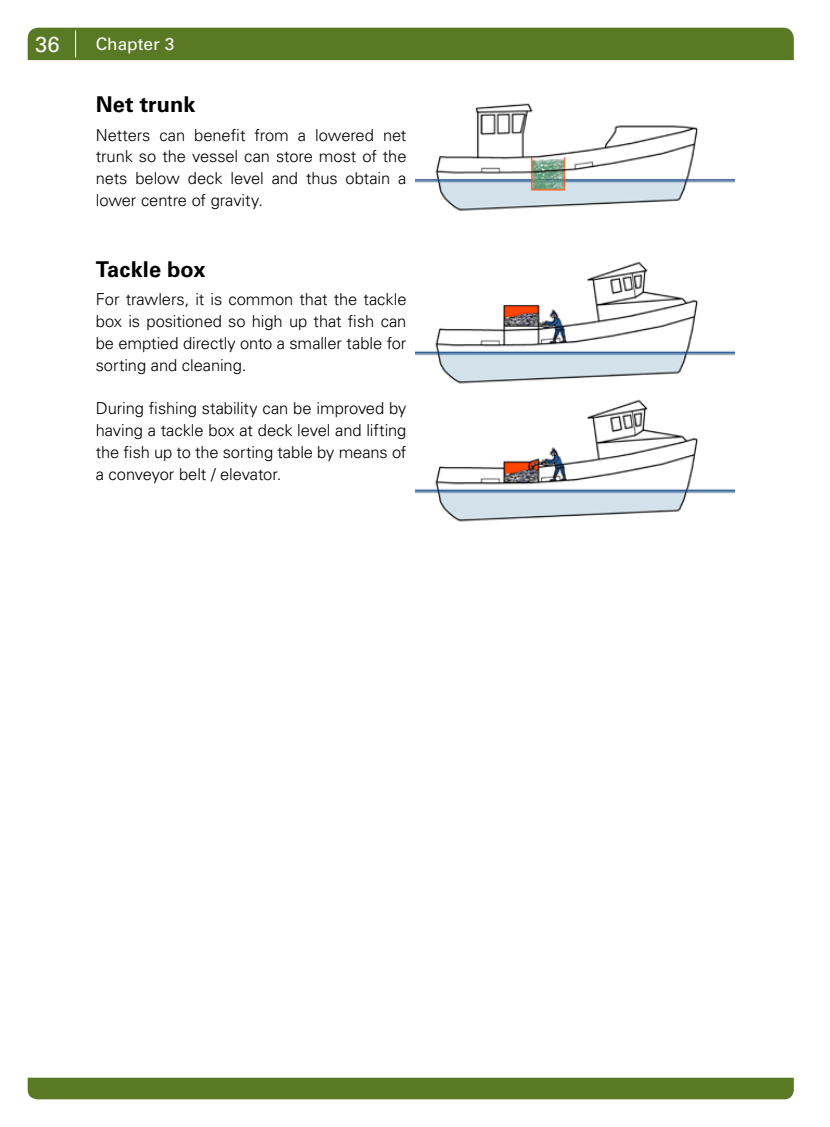
<style>
.page{position:relative;width:830px;height:1127px;background:#fff}
.page>*{position:absolute;margin:0;border:0;box-sizing:border-box;transform-origin:0 0}
.t1{font:700 21.75px "Univers LT Std";letter-spacing:.005em;color:#000}
.t2{font:21.75px "Univers LT Std";color:#fff}
.t3{font:17.25px "Univers LT Std";color:#fff}
.t4{font:300 16.5px/21.8px "Univers LT Std";letter-spacing:-.005em;color:#000;text-align:justify}
</style>
<div class="page">
<div style="left:28px;top:1078px;width:765px;height:21px;background:#597925"></div>
<div style="left:28px;top:28px;width:765px;height:32px;background:#597925"></div>
<img style="left:415px;top:103px;width:318px;height:108px">
<img style="left:415px;top:261px;width:318px;height:123px">
<img style="left:415px;top:399px;width:318px;height:123px">
<h1 class="t2" style="left:35px;top:31px;width:26px">36</h1>
<p class="t3" style="left:96px;top:34px;width:80px">Chapter 3</p>
<h1 class="t1" style="left:96px;top:92px;width:101px">Net trunk</h1>
<p class="t4" style="left:96px;top:124px;width:312px">Netters can benefit from a lowered net trunk so the vessel can store most of the nets below deck level and thus obtain a lower centre of gravity.</p>
<h1 class="t1" style="left:96px;top:257px;width:111px">Tackle box</h1>
<p class="t4" style="left:96px;top:289px;width:312px">For trawlers, it is common that the tackle box is positioned so high up that fish can be emptied directly onto a smaller table for sorting and cleaning.</p>
<p class="t4" style="left:96px;top:398px;width:312px">During fishing stability can be improved by having a tackle box at deck level and lifting the fish up to the sorting table by means of a conveyor belt / elevator.</p>
</div>
